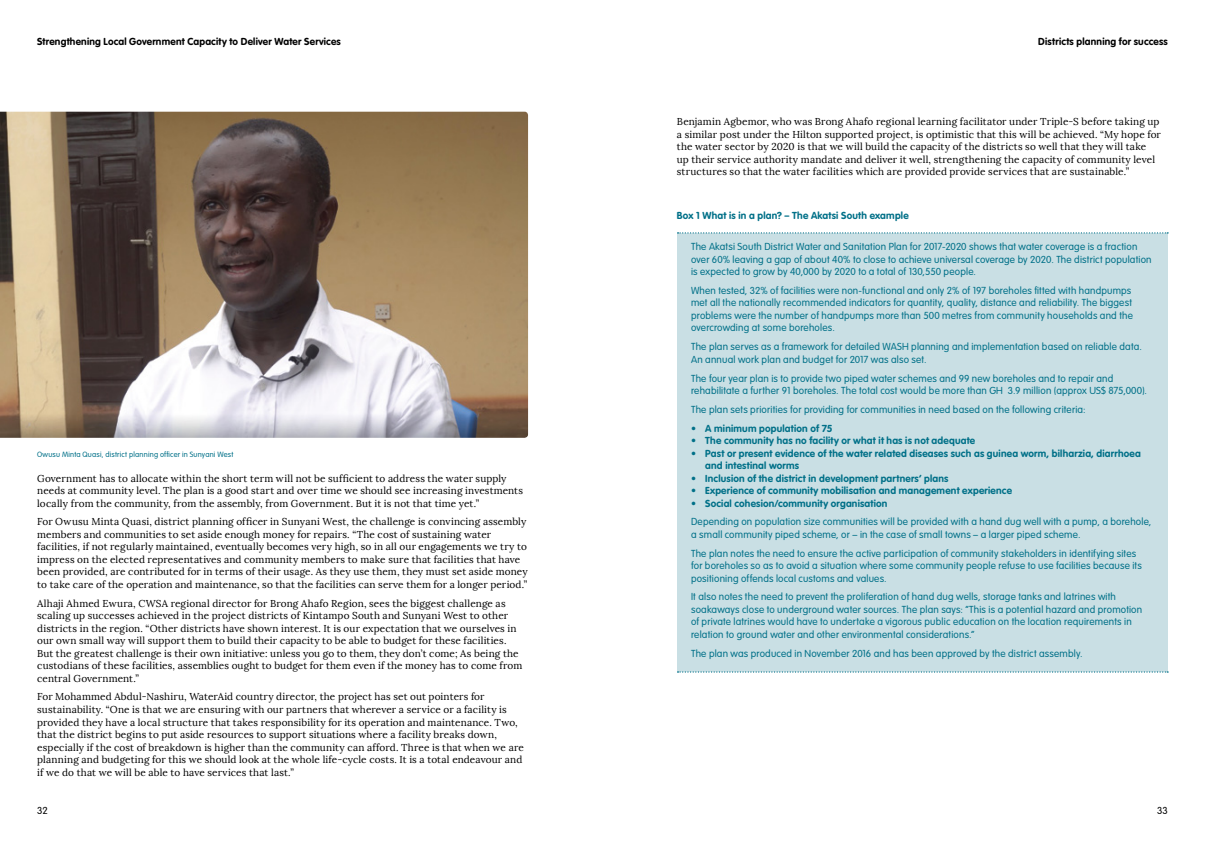
<style>
.page{position:relative;width:1205px;height:851px;background:#fff}
.page>*{position:absolute;margin:0;border:0;box-sizing:border-box;transform-origin:0 0}
.t1{font:10px/12.5px "Lora";letter-spacing:.015em;color:#000}
.t2{font:300 10px/12.5px "VAG Rounded Std";letter-spacing:.02em;color:#007088}
.t3{font:700 10px/12.5px "VAG Rounded Std";letter-spacing:.02em;color:#007088}
.t4{font:700 10px "VAG Rounded Std";letter-spacing:.02em;color:#000}
.t5{font:300 10px "VAG Rounded Std";color:#000}
.t6{font:300 7.5px "VAG Rounded Std";letter-spacing:.03em;color:#007088}
</style>
<div class="page">
<div style="left:677px;top:233px;width:491px;height:439px;background:#c9dfe4"></div>
<svg style="left:677px;top:232px;width:491px;height:1px"></svg>
<svg style="left:677px;top:671px;width:491px;height:1px"></svg>
<img style="left:0;top:112px;width:528px;height:326px">
<p class="t4" style="left:37px;top:36px;width:305px">Strengthening Local Government Capacity to Deliver Water Services</p>
<p class="t4" style="left:1038px;top:36px;width:131px">Districts planning for success</p>
<p class="t6" style="left:37px;top:450px;width:198px">Owusu Minta Quasi, district planning officer in Sunyani West</p>
<p class="t1" style="left:37px;top:472px;width:487px">Government has to allocate within the short term will not be sufficient to address the water supply needs at community level. The plan is a good start and over time we should see increasing investments locally from the community, from the assembly, from Government. But it is not that time yet.”</p>
<p class="t1" style="left:37px;top:515px;width:492px">For Owusu Minta Quasi, district planning officer in Sunyani West, the challenge is convincing assembly members and communities to set aside enough money for repairs. “The cost of sustaining water facilities, if not regularly maintained, eventually becomes very high, so in all our engagements we try to impress on the elected representatives and community members to make sure that facilities that have been provided, are contributed for in terms of their usage. As they use them, they must set aside money to take care of the operation and maintenance, so that the facilities can serve them for a longer period.”</p>
<p class="t1" style="left:37px;top:597px;width:487px">Alhaji Ahmed Ewura, CWSA regional director for Brong Ahafo Region, sees the biggest challenge as scaling up successes achieved in the project districts of Kintampo South and Sunyani West to other districts in the region. “Other districts have shown interest. It is our expectation that we ourselves in our own small way will support them to build their capacity to be able to budget for these facilities.<br>But the greatest challenge is their own initiative: unless you go to them, they don’t come; As being the custodians of these facilities, assemblies ought to budget for them even if the money has to come from central Government.”</p>
<p class="t1" style="left:37px;top:690px;width:488px">For Mohammed Abdul-Nashiru, WaterAid country director, the project has set out pointers for sustainability. “One is that we are ensuring with our partners that wherever a service or a facility is provided they have a local structure that takes responsibility for its operation and maintenance. Two, that the district begins to put aside resources to support situations where a facility breaks down, especially if the cost of breakdown is higher than the community can afford. Three is that when we are planning and budgeting for this we should look at the whole life-cycle costs. It is a total endeavour and if we do that we will be able to have services that last.”</p>
<p class="t1" style="left:677px;top:115px;width:485px">Benjamin Agbemor, who was Brong Ahafo regional learning facilitator under Triple-S before taking up a similar post under the Hilton supported project, is optimistic that this will be achieved. “My hope for the water sector by 2020 is that we will build the capacity of the districts so well that they will take<br>up their service authority mandate and deliver it well, strengthening the capacity of community level structures so that the water facilities which are provided provide services that are sustainable.”</p>
<p class="t3" style="left:677px;top:209px;width:233px">Box 1 What is in a plan? – The Akatsi South example</p>
<p class="t2" style="left:691px;top:241px;width:462px">The Akatsi South District Water and Sanitation Plan for 2017-2020 shows that water coverage is a fraction over 60% leaving a gap of about 40% to close to achieve universal coverage by 2020. The district population is expected to grow by 40,000 by 2020 to a total of 130,550 people.</p>
<p class="t2" style="left:691px;top:284px;width:443px">When tested, 32% of facilities were non-functional and only 2% of 197 boreholes fitted with handpumps met all the nationally recommended indicators for quantity, quality, distance and reliability. The biggest problems were the number of handpumps more than 500 metres from community households and the overcrowding at some boreholes.</p>
<p class="t2" style="left:691px;top:341px;width:452px">The plan serves as a framework for detailed WASH planning and implementation based on reliable data.<br>An annual work plan and budget for 2017 was also set.</p>
<p class="t2" style="left:691px;top:372px;width:457px">The four year plan is to provide two piped water schemes and 99 new boreholes and to repair and rehabilitate a further 91 boreholes. The total cost would be more than GH₵3.9 million (approx US$ 875,000).</p>
<p class="t2" style="left:691px;top:403px;width:396px">The plan sets priorities for providing for communities in need based on the following criteria:</p>
<p class="t3" style="left:691px;top:422px;width:143px">• A minimum population of 75</p>
<p class="t3" style="left:691px;top:434px;width:286px">• The community has no facility or what it has is not adequate</p>
<p class="t3" style="left:705px;top:447px;width:437px;text-indent:-14px">• Past or present evidence of the water related diseases such as guinea worm, bilharzia, diarrhoea and intestinal worms</p>
<p class="t3" style="left:691px;top:472px;width:259px">• Inclusion of the district in development partners’ plans</p>
<p class="t3" style="left:691px;top:484px;width:322px">• Experience of community mobilisation and management experience</p>
<p class="t3" style="left:691px;top:497px;width:198px">• Social cohesion/community organisation</p>
<p class="t2" style="left:691px;top:516px;width:462px">Depending on population size communities will be provided with a hand dug well with a pump, a borehole, a small community piped scheme, or – in the case of small towns – a larger piped scheme.</p>
<p class="t2" style="left:691px;top:547px;width:452px">The plan notes the need to ensure the active participation of community stakeholders in identifying sites for boreholes so as to avoid a situation where some community people refuse to use facilities because its positioning offends local customs and values.</p>
<p class="t2" style="left:691px;top:591px;width:453px">It also notes the need to prevent the proliferation of hand dug wells, storage tanks and latrines with soakaways close to underground water sources. The plan says: “This is a potential hazard and promotion of private latrines would have to undertake a vigorous public education on the location requirements in relation to ground water and other environmental considerations.”</p>
<p class="t2" style="left:691px;top:647px;width:393px">The plan was produced in November 2016 and has been approved by the district assembly.</p>
<p class="t5" style="left:37px;top:804px;width:12px">32</p>
<p class="t5" style="left:1157px;top:804px;width:12px">33</p>
</div>
